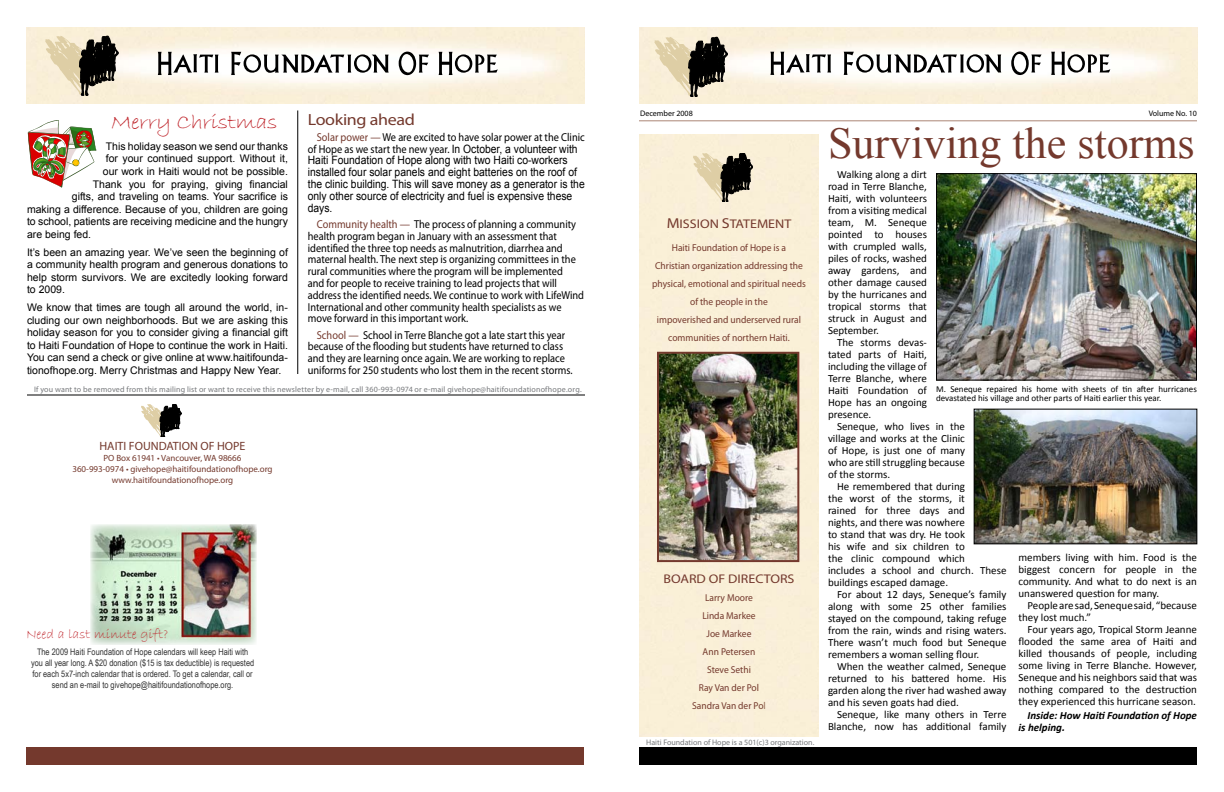
<style>
.page{position:relative;width:1224px;height:792px;background:#fff}
.page>*{position:absolute;margin:0;border:0;box-sizing:border-box;transform-origin:0 0}
.t1{font:44px "Times New Roman";color:#74392d}
.t2{font:21.6px "Bradley Hand ITC";letter-spacing:-.02em;color:#c0272d;scale:1.11 1}
.t3{font:16.2px "Myriad Pro";letter-spacing:-.02em;color:#74392d;scale:1.11 1}
.t4{font:14px "Bradley Hand ITC";color:#c0272d}
.t5{font:12.6px "Myriad Pro";color:#74392d;scale:1.11 1}
.t6{font:12px "Myriad Pro";color:#74392d}
.t7{font:11.5px/11.8px "Myriad Pro";color:#000;scale:.9 1}
.t8{font:11.5px/11.8px "Arial";color:#000;scale:.9 1}
.t9{font:11px/12px "Calibri";color:#000;text-align:justify}
.t10{font:italic 700 11px/12px "Calibri";color:#000}
.t11{font:10.5px/12.6px "Arial";color:#000;text-align:justify}
.t12{font:10px/18px "Myriad Pro";color:#74392d;text-align:center;scale:.95 1}
.t13{font:9px/10.8px "Arial Narrow";color:#333;text-align:center}
.t14{font:9px/9.5px "Calibri";color:#000}
.t15{font:9px/10.8px "Myriad Pro";color:#74392d;text-align:center}
.t16{font:8px "Myriad Pro";letter-spacing:.015em;color:#76787b}
.t17{font:8px "Myriad Pro";color:#000}
.s1{color:#74392d}
.s2{font-family:"Arial"}
.s3{font-size:14.4px}
.s4{color:#926553}
</style>
<div class="page">
<img style="left:90px;top:524px;width:167px;height:120px">
<svg style="left:770px;top:52px;width:61px;height:23px"></svg>
<svg style="left:844px;top:52px;width:157px;height:23px"></svg>
<svg style="left:1011px;top:51px;width:31px;height:24px"></svg>
<svg style="left:1051px;top:52px;width:59px;height:23px"></svg>
<div style="left:639px;top:747px;width:558px;height:18px;background:#000"></div>
<hr style="left:639px;top:121px;width:558px;height:1px;background:#ab8675">
<img style="left:660px;top:355px;width:136px;height:204px">
<div style="left:657px;top:352px;width:142px;height:210px;border:2px solid #74392d"></div>
<svg style="left:693px;top:153px;width:60px;height:49px;background:#9d9582"></svg>
<svg style="left:654px;top:37px;width:74px;height:60px;background:#a09885"></svg>
<img style="left:938px;top:175px;width:257px;height:204px">
<div style="left:936px;top:173px;width:261px;height:208px;border:1px solid #000"></div>
<img style="left:976px;top:411px;width:219px;height:131px">
<div style="left:974px;top:409px;width:223px;height:135px;border:1px solid #000"></div>
<img style="left:27px;top:27px;width:558px;height:77px">
<svg style="left:158px;top:52px;width:61px;height:23px"></svg>
<svg style="left:231px;top:52px;width:158px;height:23px"></svg>
<svg style="left:399px;top:51px;width:30px;height:25px"></svg>
<svg style="left:439px;top:52px;width:59px;height:23px"></svg>
<svg style="left:45px;top:36px;width:73px;height:60px;background:#9f9784"></svg>
<div style="left:26px;top:747px;width:558px;height:18px;background:#74392d"></div>
<svg style="left:141px;top:404px;width:40px;height:33px"></svg>
<hr style="left:27px;top:394px;width:558px;height:2px;background:#000">
<hr style="left:298px;top:110px;width:1px;height:264px;background:#000">
<img style="left:28px;top:120px;width:68px;height:68px">
<h2 class="t2" style="left:111px;top:108px;width:152px">Merry Christmas</h2>
<p class="t11" style="left:106px;top:140px;width:184px">This holiday season we send our thanks</p>
<p class="t11" style="left:106px;top:152px;width:184px">for your continued support. Without it,</p>
<p class="t11" style="left:103px;top:165px;width:187px">our work in Haiti would not be possible.</p>
<p class="t11" style="left:93px;top:178px;width:197px">Thank you for praying, giving financial</p>
<p class="t11" style="left:72px;top:190px;width:218px">gifts, and traveling on teams. Your sacrifice is</p>
<p class="t11" style="left:27px;top:203px;width:262px">making a difference. Because of you, children are going</p>
<p class="t11" style="left:27px;top:215px;width:262px">to school, patients are receiving medicine and the hungry</p>
<p class="t11" style="left:27px;top:228px;width:66px">are being fed.</p>
<p class="t11" style="left:27px;top:246px;width:262px">It’s been an amazing year. We’ve seen the beginning of a community health program and generous donations to help storm survivors. We are excitedly looking forward to 2009.</p>
<p class="t11" style="left:27px;top:301px;width:263px">We know that times are tough all around the world, in&shy;cluding our own neighborhoods. But we are asking this holiday season for you to consider giving a financial gift to Haiti Foundation of Hope to continue the work in Haiti.<br>You can send a check or give online at www.haitifounda&shy;tionofhope.org. Merry Christmas and Happy New Year.</p>
<h3 class="t3" style="left:308px;top:109px;width:98px">Looking ahead</h3>
<p class="t7" style="left:308px;top:131px;width:309px;text-indent:9px"><span class="s1">Solar power —</span> We are excited to have solar power at the Clinic of Hope as we start the new year. <span class="s2">In October, a volunteer with</span></p>
<p class="t8" style="left:308px;top:155px;width:309px">Haiti Foundation of Hope along with two Haiti co-workers installed four solar panels and eight batteries on the roof of the clinic building. This will save money as a generator is the only other source of electricity and fuel is expensive these days.</p>
<p class="t7" style="left:308px;top:218px;width:309px;text-indent:9px"><span class="s1">Community health —</span> The process of planning a community health program began in January with an assessment that identified the three top needs as malnutrition, diarrhea and maternal health. The next step is organizing committees in the rural communities where the program will be implemented<br>and for people to receive training to lead projects that will address the identified needs. We continue to work with LifeWind International and other community health specialists as we move forward in this important work.</p>
<p class="t7" style="left:308px;top:329px;width:296px;text-indent:9px"><span class="s1">School —</span> School in Terre Blanche got a late start this year because of the flooding but students have returned to class and they are learning once again. We are working to replace uniforms for 250 students who lost them in the recent storms.</p>
<p class="t16" style="left:34px;top:384px;width:549px">If you want to be removed from this mailing list or want to receive this newsletter by e-mail, call 360-993-0974 or e-mail givehope@haitifoundationofhope.org.</p>
<p class="t6" style="left:99px;top:439px;width:148px">HAITI FOUNDATION OF HOPE</p>
<p class="t15" style="left:72px;top:453px;width:202px">PO Box 61941 • Vancouver, WA 98666<br>360-993-0974 • givehope@haitifoundationofhope.org www.haitifoundationofhope.org</p>
<p class="t4" style="left:26px;top:625px;width:144px">Need a last minute gift?</p>
<p class="t13" style="left:31px;top:646px;width:225px">The 2009 Haiti Foundation of Hope calendars will keep Haiti with you all year long. A $20 donation ($15 is tax deductible) is requested for each 5x7-inch calendar that is ordered. To get a calendar, call or send an e-mail to givehope@haitifoundationofhope.org.</p>
<p class="t17" style="left:640px;top:109px;width:54px">December 2008</p>
<p class="t17" style="left:1149px;top:109px;width:50px">Volume No. 10</p>
<p class="t5" style="left:667px;top:216px;width:114px"><span class="s3">M</span>ISSION <span class="s3">S</span>TATEMENT</p>
<p class="t12" style="left:652px;top:238px;width:163px">Haiti Foundation of Hope is a<br>Christian organization addressing the physical, emotional and spiritual needs of the people in the<br>impoverished and underserved rural communities of northern Haiti.</p>
<p class="t5" style="left:663px;top:571px;width:120px">BOARD OF DIRECTORS</p>
<p class="t12" style="left:692px;top:588px;width:79px">Larry Moore<br>Linda Markee<br>Joe Markee<br>Ann Petersen<br>Steve Sethi<br>Ray Van der Pol<br>Sandra Van der Po<span class="s4">l</span></p>
<p class="t16" style="left:646px;top:738px;width:170px">Haiti Foundation of Hope is a 501(c)3 organization.</p>
<h1 class="t1" style="left:828px;top:114px;width:368px">Surviving the storms</h1>
<p class="t9" style="left:828px;top:168px;width:101px;text-indent:9px">Walking along a dirt road in Terre Blanche, Haiti, with volunteers from a visiting medical team, M. Seneque pointed to houses with crumpled walls, piles of rocks, washed away gardens, and other damage caused by the hurricanes and tropical storms that struck in August and September.</p>
<p class="t9" style="left:828px;top:336px;width:101px;text-indent:9px">The storms devas&shy;tated parts of Haiti, including the village of Terre Blanche, where Haiti Foundation of Hope has an ongoing presence.</p>
<p class="t9" style="left:828px;top:420px;width:139px;text-indent:9px">Seneque, who lives in the village and works at the Clinic of Hope, is just one of many who are still struggling because of the storms.</p>
<p class="t9" style="left:828px;top:480px;width:180px;text-align:left;text-indent:9px">He remembered that during<br>the worst of the storms, it<br>rained for three days and<br>nights, and there was nowhere<br>to stand that was dry. He took<br>his wife and six children to<br>the clinic compound which<br>includes a school and church. These buildings escaped damage.</p>
<p class="t9" style="left:828px;top:588px;width:180px;text-indent:9px">For about 12 days, Seneque’s family along with some 25 other families stayed on the compound, taking refuge from the rain, winds and rising waters.<br>There wasn’t much food but Seneque remembers a woman selling flour.</p>
<p class="t9" style="left:828px;top:660px;width:180px;text-indent:9px">When the weather calmed, Seneque returned to his battered home. His garden along the river had washed away and his seven goats had died.</p>
<p class="t9" style="left:828px;top:708px;width:180px;text-align:right">Seneque, like many others in Terre<br>Blanche, now has additional family</p>
<p class="t14" style="left:936px;top:384px;width:262px">M. Seneque repaired his home with sheets of tin after hurricanes devastated his village and other parts of Haiti earlier this year.</p>
<p class="t9" style="left:1018px;top:551px;width:180px">members living with him. Food is the biggest concern for people in the community. And what to do next is an unanswered question for many.</p>
<p class="t9" style="left:1018px;top:599px;width:180px;text-indent:9px">People are sad, Seneque said, “because they lost much.”</p>
<p class="t9" style="left:1018px;top:623px;width:180px;text-indent:9px">Four years ago, Tropical Storm Jeanne flooded the same area of Haiti and killed thousands of people, including some living in Terre Blanche. However, Seneque and his neighbors said that was nothing compared to the destruction they experienced this hurricane season.</p>
<p class="t10" style="left:1018px;top:709px;width:180px;text-indent:9px">Inside: How Haiti Foundation of Hope is helping.</p>
</div>
